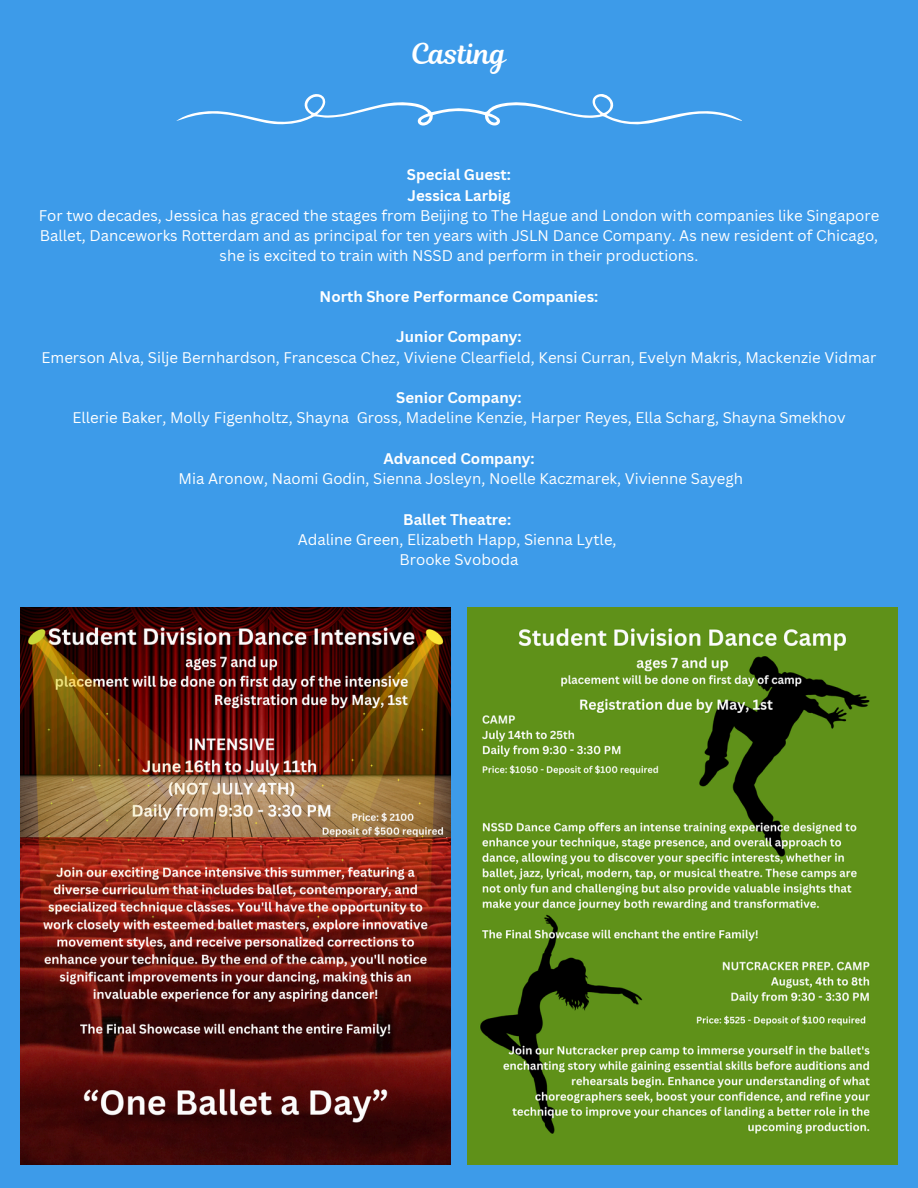
<style>
.page{position:relative;width:918px;height:1188px;background:#3d9be9}
.page>*{position:absolute;margin:0;border:0;box-sizing:border-box;transform-origin:0 0}
.t1{font:28.5px "Magnolia Script";color:#fff}
.t2{font:15px/20.2px "Canva Sans";color:#fff;text-align:center}
.t3{font:700 15px "Canva Sans";color:#fff}
</style>
<div class="page">
<svg style="left:176px;top:94px;width:566px;height:31px"></svg>
<img style="left:468px;top:607px;width:429px;height:557px">
<img style="left:21px;top:607px;width:430px;height:557px">
<p class="t1" style="left:411px;top:34px;width:97px">Casting</p>
<h1 class="t3" style="left:407px;top:164px;width:106px">Special Guest:</h1>
<p class="t3" style="left:407px;top:185px;width:104px">Jessica Larbig</p>
<p class="t2" style="left:39px;top:205px;width:842px">For two decades, Jessica has graced the stages from Beijing to The Hague and London with companies like Singapore<br>Ballet, Danceworks Rotterdam and as principal for ten years with JSLN Dance Company. As new resident of Chicago, she is excited to train with NSSD and perform in their productions.</p>
<p class="t3" style="left:320px;top:286px;width:280px">North Shore Performance Companies:</p>
<p class="t3" style="left:396px;top:326px;width:127px">Junior Company:</p>
<h2 class="t2" style="left:42px;top:347px;width:836px">Emerson Alva, Silje Bernhardson, Francesca Chez, Viviene Clearfield, Kensi Curran, Evelyn Makris, Mackenzie Vidmar</h2>
<p class="t3" style="left:396px;top:387px;width:127px">Senior Company:</p>
<p class="t2" style="left:72px;top:408px;width:775px">Ellerie Baker, Molly Figenholtz, Shayna Gross, Madeline Kenzie, Harper Reyes, Ella Scharg, Shayna Smekhov</p>
<p class="t3" style="left:383px;top:448px;width:153px">Advanced Company:</p>
<p class="t2" style="left:179px;top:468px;width:566px">Mia Aronow, Naomi Godin, Sienna Josleyn, Noelle Kaczmarek, Vivienne Sayegh</p>
<p class="t3" style="left:403px;top:509px;width:109px">Ballet Theatre:</p>
<p class="t2" style="left:298px;top:529px;width:320px">Adaline Green, Elizabeth Happ, Sienna Lytle,</p>
<p class="t2" style="left:400px;top:549px;width:120px">Brooke Svoboda</p>
</div>
